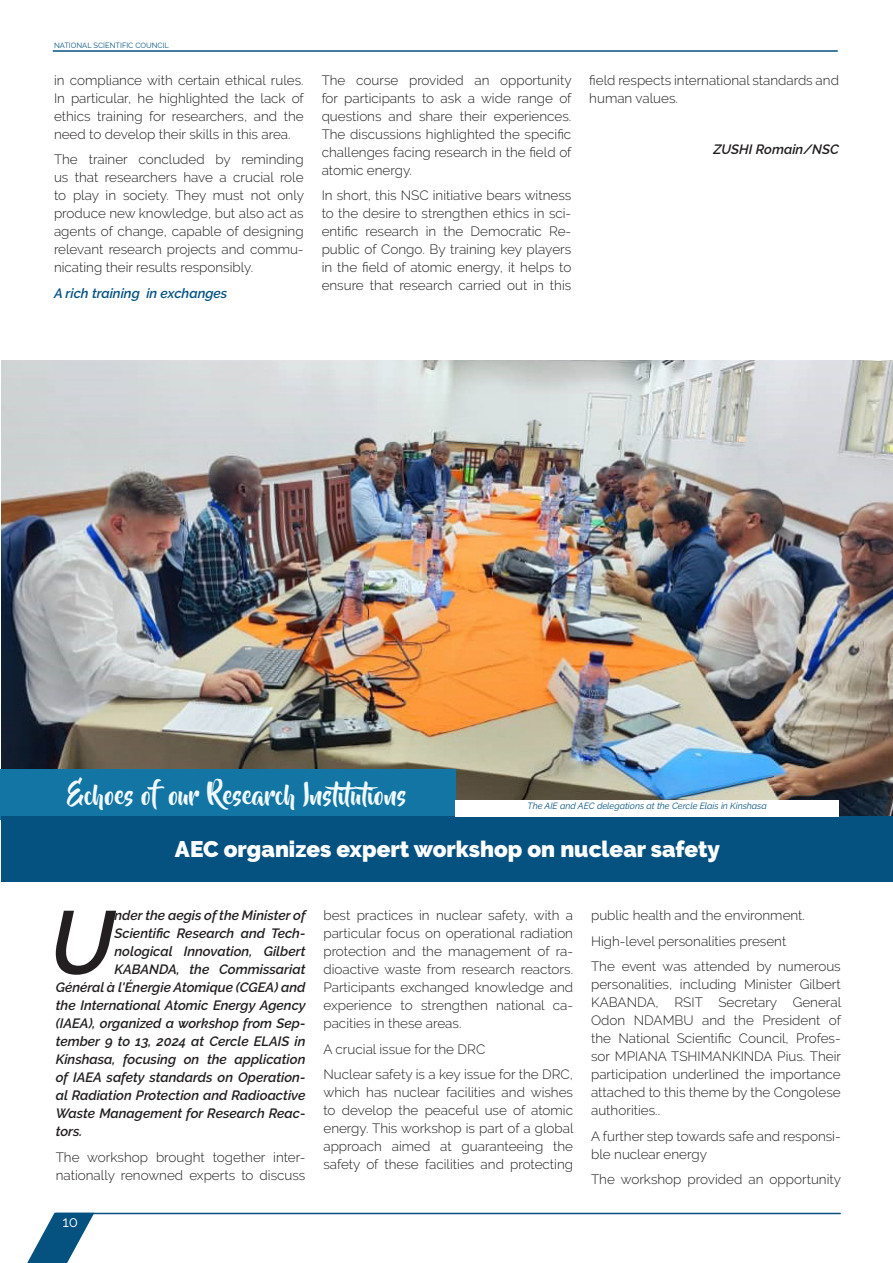
<style>
.page{position:relative;width:893px;height:1263px;background:#fff}
.page>*{position:absolute;margin:0;border:0;box-sizing:border-box;transform-origin:0 0}
.t1{font:italic 600 89.55px "Raleway";color:#231f20}
.t2{font:25.5px "Beyond The Mountains";color:#f0f9fb}
.t3{font:900 22.5px "Raleway";color:#fff}
.t4{font:15px "Raleway";color:#fff}
.t5{font:300 13.5px/18px "Raleway";color:#231f20;text-align:justify}
.t6{font:italic 600 13.5px "Raleway";color:#231f20}
.t7{font:italic 600 13.5px "Raleway";color:#055281}
.t8{font:italic 9px "Raleway";color:#055281}
.t9{font:7.5px "Raleway";color:#055281}
</style>
<div class="page">
<hr style="left:56px;top:1213px;width:785px;height:1px;background:#055281">
<svg style="left:27px;top:1213px;width:67px;height:50px"></svg>
<hr style="left:53px;top:50px;width:785px;height:2px;background:#055281">
<img style="left:2px;top:360px;width:891px;height:456px">
<div style="left:0;top:769px;width:455px;height:51px;background:#1275a4"></div>
<div style="left:2px;top:816px;width:891px;height:66px;background:#055281"></div>
<div style="left:455px;top:800px;width:384px;height:17px;background:#fff"></div>
<p class="t9" style="left:54px;top:41px;width:117px">NATIONAL SCIENTIFIC COUNCIL</p>
<p class="t5" style="left:54px;top:71px;width:251px">in compliance with certain ethical rules.<br>In particular, he highlighted the lack of ethics training for researchers, and the need to develop their skills in this area.</p>
<p class="t5" style="left:54px;top:150px;width:252px">The trainer concluded by reminding us that researchers have a crucial role to play in society. They must not only produce new knowledge, but also act as agents of change, capable of designing relevant research projects and commu&shy;nicating their results responsibly.</p>
<p class="t7" style="left:54px;top:285px;width:175px">A rich training in exchanges</p>
<p class="t5" style="left:322px;top:71px;width:252px">The course provided an opportunity for participants to ask a wide range of questions and share their experiences.<br>The discussions highlighted the specific challenges facing research in the field of atomic energy.</p>
<p class="t5" style="left:322px;top:186px;width:251px">In short, this NSC initiative bears witness to the desire to strengthen ethics in sci&shy;entific research in the Democratic Re&shy;public of Congo. By training key players in the field of atomic energy, it helps to ensure that research carried out in this</p>
<p class="t5" style="left:589px;top:71px;width:251px">field respects international standards and human values.</p>
<p class="t6" style="left:713px;top:141px;width:127px">ZUSHI Romain/NSC</p>
<p class="t2" style="left:67px;top:781px;width:341px">Echoes of our Research Institutions</p>
<p class="t3" style="left:175px;top:836px;width:547px">AEC organizes expert workshop on nuclear safety</p>
<p class="t8" style="left:527px;top:801px;width:241px">The AIE and AEC delegations at the Cercle Elais in Kinshasa</p>
<p class="t1" style="left:50px;top:891px;width:66px">U</p>
<p class="t6" style="left:115px;top:908px;width:193px">nder the aegis of the Minister of</p>
<p class="t6" style="left:115px;top:926px;width:192px">Scientific Research and Tech-</p>
<p class="t6" style="left:115px;top:944px;width:192px">nological Innovation, Gilbert</p>
<p class="t6" style="left:115px;top:962px;width:192px">KABANDA, the Commissariat</p>
<p class="t6" style="left:56px;top:980px;width:251px">Général à l'Énergie Atomique (CGEA) and</p>
<p class="t6" style="left:56px;top:998px;width:251px">the International Atomic Energy Agency</p>
<p class="t6" style="left:56px;top:1016px;width:251px">(IAEA), organized a workshop from Sep-</p>
<p class="t6" style="left:56px;top:1034px;width:251px">tember 9 to 13, 2024 at Cercle ELAIS in</p>
<p class="t6" style="left:56px;top:1052px;width:251px">Kinshasa, focusing on the application</p>
<p class="t6" style="left:56px;top:1070px;width:251px">of IAEA safety standards on Operation-</p>
<p class="t6" style="left:56px;top:1088px;width:251px">al Radiation Protection and Radioactive</p>
<p class="t6" style="left:56px;top:1106px;width:251px">Waste Management for Research Reac-</p>
<p class="t6" style="left:56px;top:1124px;width:28px">tors.</p>
<p class="t5" style="left:56px;top:1148px;width:251px">The workshop brought together inter&shy;nationally renowned experts to discuss</p>
<p class="t4" style="left:62px;top:1213px;width:17px">10</p>
<p class="t5" style="left:323px;top:906px;width:251px">best practices in nuclear safety, with a particular focus on operational radiation protection and the management of ra&shy;dioactive waste from research reactors.<br>Participants exchanged knowledge and experience to strengthen national ca&shy;pacities in these areas.</p>
<p class="t5" style="left:323px;top:1040px;width:163px">A crucial issue for the DRC</p>
<p class="t5" style="left:323px;top:1065px;width:252px">Nuclear safety is a key issue for the DRC, which has nuclear facilities and wishes to develop the peaceful use of atomic energy. This workshop is part of a global approach aimed at guaranteeing the safety of these facilities and protecting</p>
<p class="t5" style="left:591px;top:906px;width:215px">public health and the environment.</p>
<p class="t5" style="left:591px;top:932px;width:197px">High-level personalities present</p>
<p class="t5" style="left:591px;top:957px;width:252px">The event was attended by numerous personalities, including Minister Gilbert KABANDA, RSIT Secretary General Odon NDAMBU and the President of the National Scientific Council, Profes&shy;sor MPIANA TSHIMANKINDA Pius. Their participation underlined the importance attached to this theme by the Congolese authorities..</p>
<p class="t5" style="left:591px;top:1127px;width:251px">A further step towards safe and responsi&shy;ble nuclear energy</p>
<p class="t5" style="left:591px;top:1170px;width:252px">The workshop provided an opportunity</p>
</div>
